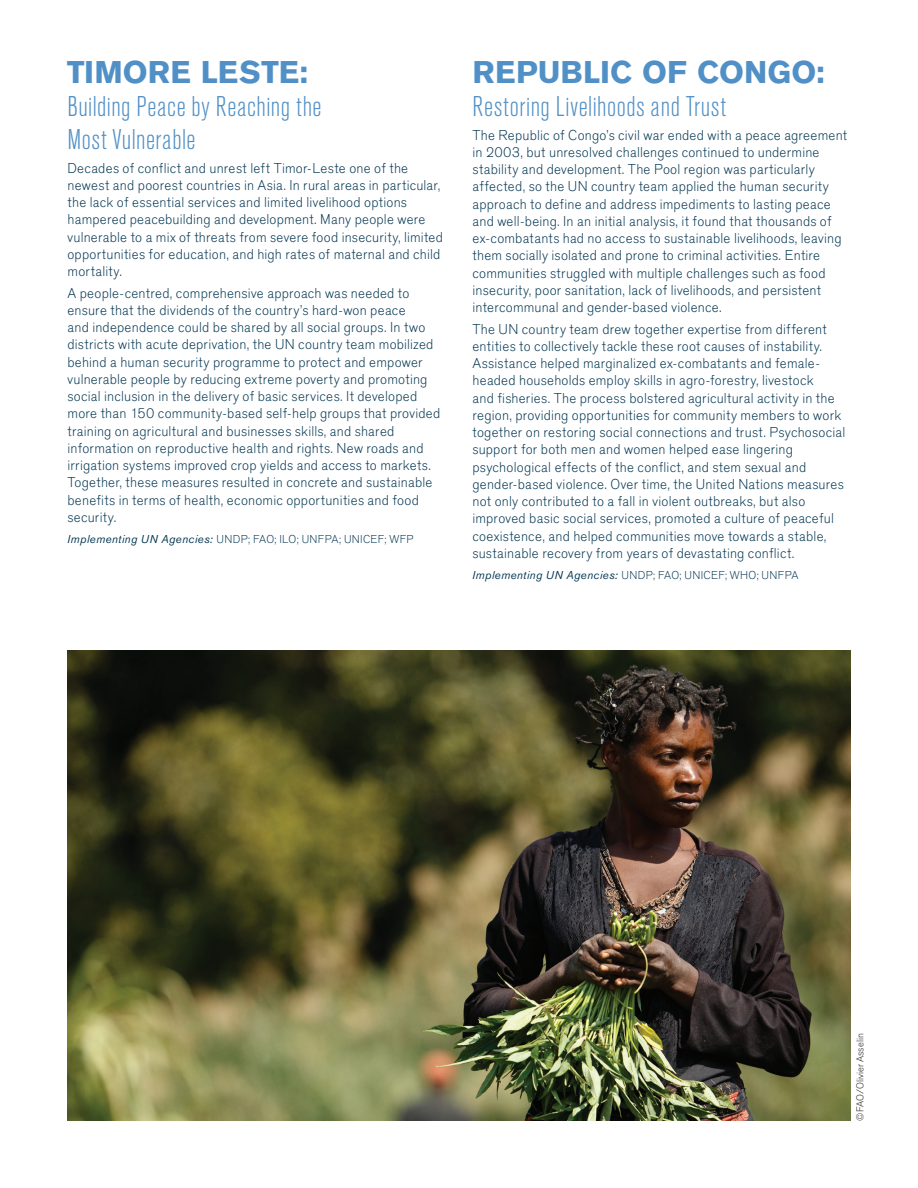
<style>
.page{position:relative;width:918px;height:1188px;background:#fff}
.page>*{position:absolute;margin:0;border:0;box-sizing:border-box;transform-origin:0 0}
.t1{font:33px "A Grotesk Bld";letter-spacing:.005em;color:#5190c6}
.t2{font:30px/33px "A Grotesk Lgt Cnd";letter-spacing:.015em;color:#5190c6}
.t3{font:15px/17.2px "A Grotesk Lgt";letter-spacing:.01em;color:#003450}
.t4{font:12px "A Grotesk Lgt";letter-spacing:.025em;color:#003450}
.t5{font:10.5px "A Grotesk Lgt";color:#231f20}
.s1{font-family:"A Grotesk Itl"}
</style>
<div class="page">
<img style="left:68px;top:651px;width:782px;height:469px">
<h1 class="t1" style="left:68px;top:50px;width:242px">TIMORE LESTE:</h1>
<h2 class="t2" style="left:68px;top:92px;width:256px">Building Peace by Reaching the<br>Most Vulnerable</h2>
<p class="t3" style="left:68px;top:160px;width:377px">Decades of conflict and unrest left Timor-Leste one of the newest and poorest countries in Asia. In rural areas in particular, the lack of essential services and limited livelihood options hampered peacebuilding and development. Many people were vulnerable to a mix of threats from severe food insecurity, limited opportunities for education, and high rates of maternal and child mortality.</p>
<p class="t3" style="left:68px;top:285px;width:374px">A people-centred, comprehensive approach was needed to ensure that the dividends of the country’s hard-won peace<br>and independence could be shared by all social groups. In two districts with acute deprivation, the UN country team mobilized behind a human security programme to protect and empower vulnerable people by reducing extreme poverty and promoting social inclusion in the delivery of basic services. It developed more than 150 community-based self-help groups that provided training on agricultural and businesses skills, and shared information on reproductive health and rights. New roads and irrigation systems improved crop yields and access to markets.<br>Together, these measures resulted in concrete and sustainable benefits in terms of health, economic opportunities and food security.</p>
<p class="t4" style="left:68px;top:531px;width:348px"><span class="s1">Implementing UN Agencies:</span> UNDP; FAO; ILO; UNFPA; UNICEF; WFP</p>
<h1 class="t1" style="left:472px;top:50px;width:354px">REPUBLIC OF CONGO:</h1>
<h2 class="t2" style="left:472px;top:92px;width:255px">Restoring Livelihoods and Trust</h2>
<p class="t3" style="left:472px;top:127px;width:376px">The Republic of Congo’s civil war ended with a peace agreement in 2003, but unresolved challenges continued to undermine stability and development. The Pool region was particularly affected, so the UN country team applied the human security approach to define and address impediments to lasting peace and well-being. In an initial analysis, it found that thousands of ex-combatants had no access to sustainable livelihoods, leaving them socially isolated and prone to criminal activities. Entire communities struggled with multiple challenges such as food insecurity, poor sanitation, lack of livelihoods, and persistent intercommunal and gender-based violence.</p>
<p class="t3" style="left:472px;top:321px;width:374px">The UN country team drew together expertise from different entities to collectively tackle these root causes of instability.<br>Assistance helped marginalized ex-combatants and female&shy;headed households employ skills in agro-forestry, livestock<br>and fisheries. The process bolstered agricultural activity in the region, providing opportunities for community members to work together on restoring social connections and trust. Psychosocial support for both men and women helped ease lingering psychological effects of the conflict, and stem sexual and gender-based violence. Over time, the United Nations measures not only contributed to a fall in violent outbreaks, but also improved basic social services, promoted a culture of peaceful coexistence, and helped communities move towards a stable, sustainable recovery from years of devastating conflict.</p>
<p class="t4" style="left:472px;top:567px;width:328px"><span class="s1">Implementing UN Agencies:</span> UNDP; FAO; UNICEF; WHO; UNFPA</p>
<p class="t5" style="left:853px;top:1120px;width:89px;rotate:-90deg">©FAO/Olivier Asselin</p>
</div>
